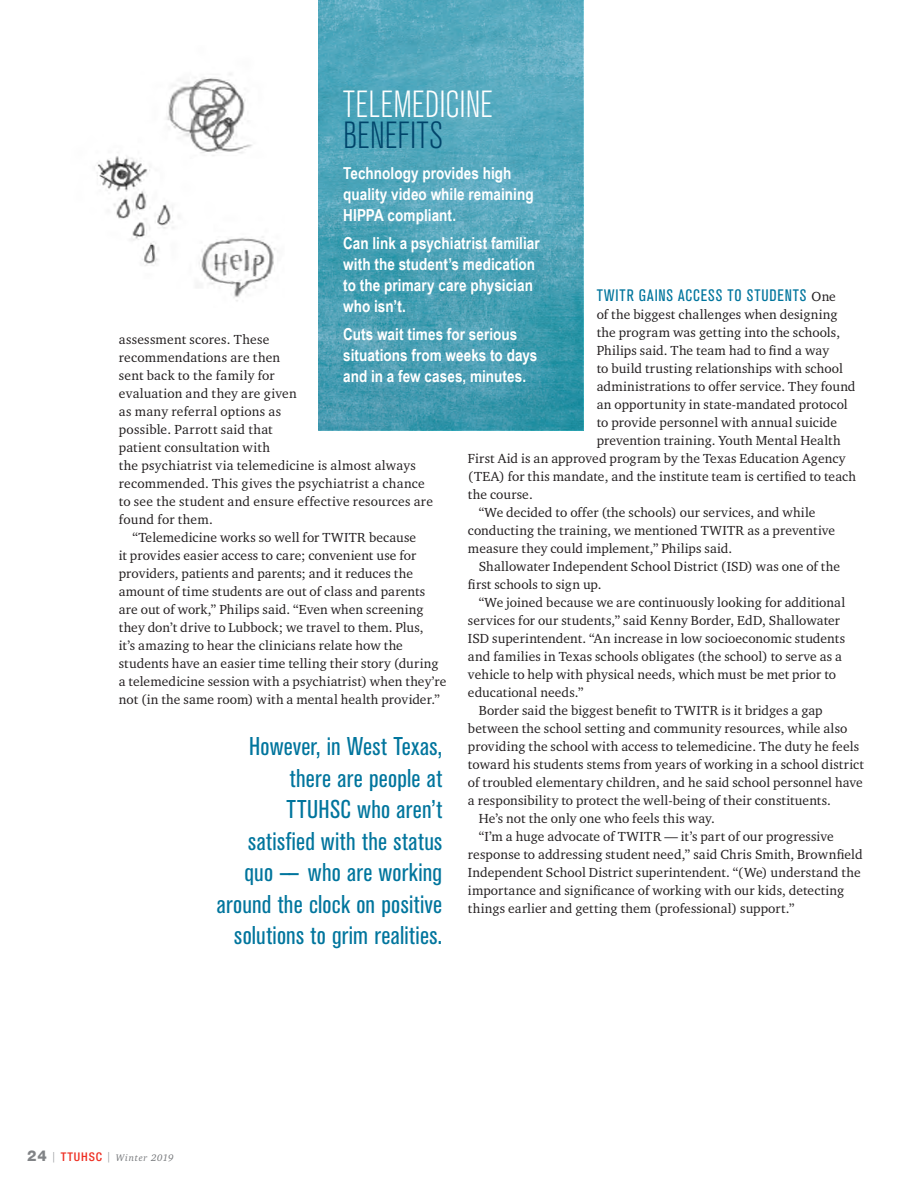
<style>
.page{position:relative;width:918px;height:1188px;background:#fff}
.page>*{position:absolute;margin:0;border:0;box-sizing:border-box;transform-origin:0 0}
.t1{font:300 condensed 37.5px "Akzidenz Grotesk BE";color:#fff}
.t2{font:300 condensed 37.5px "Akzidenz Grotesk BE";letter-spacing:.01em;color:#00446a}
.t3{font:condensed 25.5px/31.5px "Akzidenz Grotesk BE";letter-spacing:.015em;color:#00759d;text-align:right}
.t4{font:700 16.5px/21px "Arial Narrow";letter-spacing:.005em;color:#fff}
.t5{font:condensed 16.5px "Akzidenz Grotesk BE";letter-spacing:.055em;color:#00759d}
.t6{font:13.5px/18px "Charter ITC";letter-spacing:.01em;color:#231f20}
.t7{font:italic 9.75px "Charter ITC";letter-spacing:.07em;color:#76787b}
.s1{font-family:"Charter ITC";font-stretch:normal;font-size:13.5px;color:#231f20}
.s2{font-family:"Helvetica Neue LT Std";font-weight:800;font-style:normal;font-size:15px;color:#818386}
.s3{font-family:"Helvetica Neue LT Std";font-weight:500;font-style:normal;font-stretch:condensed;font-size:12px;color:#ee2e22}
</style>
<div class="page">
<img style="left:97px;top:159px;width:76px;height:107px">
<img style="left:115px;top:73px;width:137px;height:86px">
<img style="left:173px;top:227px;width:103px;height:74px">
<img style="left:319px;top:0;width:264px;height:430px">
<h1 class="t1" style="left:343px;top:84px;width:151px">TELEMEDICINE</h1>
<h1 class="t2" style="left:343px;top:115px;width:101px">BENEFITS</h1>
<p class="t4" style="left:343px;top:162px;width:192px">Technology provides high quality video while remaining<br>HIPPA compliant.</p>
<p class="t4" style="left:343px;top:232px;width:198px">Can link a psychiatrist familiar with the student’s medication to the primary care physician who isn’t.</p>
<p class="t4" style="left:343px;top:323px;width:196px">Cuts wait times for serious situations from weeks to days and in a few cases, minutes.</p>
<p class="t5" style="left:597px;top:286px;width:241px">TWITR GAINS ACCESS TO STUDENTS <span class="s1">One</span></p>
<p class="t6" style="left:597px;top:305px;width:242px">of the biggest challenges when designing</p>
<p class="t6" style="left:597px;top:323px;width:245px">the program was getting into the schools,</p>
<p class="t6" style="left:597px;top:341px;width:234px">Philips said. The team had to find a way</p>
<p class="t6" style="left:597px;top:359px;width:248px">to build trusting relationships with school</p>
<p class="t6" style="left:597px;top:377px;width:260px">administrations to offer service. They found</p>
<p class="t6" style="left:597px;top:395px;width:253px">an opportunity in state-mandated protocol</p>
<p class="t6" style="left:597px;top:413px;width:242px">to provide personnel with annual suicide</p>
<p class="t6" style="left:597px;top:431px;width:245px">prevention training. Youth Mental Health</p>
<p class="t6" style="left:468px;top:449px;width:379px">First Aid is an approved program by the Texas Education Agency</p>
<p class="t6" style="left:468px;top:467px;width:390px">(TEA) for this mandate, and the institute team is certified to teach</p>
<p class="t6" style="left:468px;top:485px;width:66px">the course.</p>
<p class="t6" style="left:479px;top:503px;width:338px">“We decided to offer (the schools) our services, and while</p>
<p class="t6" style="left:468px;top:521px;width:369px">conducting the training, we mentioned TWITR as a preventive</p>
<p class="t6" style="left:468px;top:539px;width:266px">measure they could implement,” Philips said.</p>
<p class="t6" style="left:479px;top:557px;width:363px">Shallowater Independent School District (ISD) was one of the</p>
<p class="t6" style="left:468px;top:575px;width:135px">first schools to sign up.</p>
<p class="t6" style="left:479px;top:593px;width:368px">“We joined because we are continuously looking for additional</p>
<p class="t6" style="left:468px;top:611px;width:374px">services for our students,” said Kenny Border, EdD, Shallowater</p>
<p class="t6" style="left:468px;top:629px;width:379px">ISD superintendent. “An increase in low socioeconomic students</p>
<p class="t6" style="left:468px;top:647px;width:376px">and families in Texas schools obligates (the school) to serve as a</p>
<p class="t6" style="left:468px;top:665px;width:370px">vehicle to help with physical needs, which must be met prior to</p>
<p class="t6" style="left:468px;top:683px;width:117px">educational needs.”</p>
<p class="t6" style="left:479px;top:701px;width:345px">Border said the biggest benefit to TWITR is it bridges a gap</p>
<p class="t6" style="left:468px;top:719px;width:381px">between the school setting and community resources, while also</p>
<p class="t6" style="left:468px;top:737px;width:393px">providing the school with access to telemedicine. The duty he feels</p>
<p class="t6" style="left:468px;top:755px;width:397px">toward his students stems from years of working in a school district</p>
<p class="t6" style="left:468px;top:773px;width:396px">of troubled elementary children, and he said school personnel have</p>
<p class="t6" style="left:468px;top:791px;width:364px">a responsibility to protect the well-being of their constituents.</p>
<p class="t6" style="left:479px;top:809px;width:238px">He’s not the only one who feels this way.</p>
<p class="t6" style="left:479px;top:827px;width:356px">“I’m a huge advocate of TWITR — it’s part of our progressive</p>
<p class="t6" style="left:468px;top:845px;width:396px">response to addressing student need,” said Chris Smith, Brownfield</p>
<p class="t6" style="left:468px;top:863px;width:394px">Independent School District superintendent. “(We) understand the</p>
<p class="t6" style="left:468px;top:881px;width:378px">importance and significance of working with our kids, detecting</p>
<p class="t6" style="left:468px;top:899px;width:328px">things earlier and getting them (professional) support.”</p>
<p class="t6" style="left:119px;top:330px;width:316px">assessment scores. These<br>recommendations are then<br>sent back to the family for<br>evaluation and they are given<br>as many referral options as<br>possible. Parrott said that<br>patient consultation with<br>the psychiatrist via telemedicine is almost always recommended. This gives the psychiatrist a chance to see the student and ensure effective resources are found for them.</p>
<p class="t6" style="left:119px;top:528px;width:329px;text-indent:14px">“Telemedicine works so well for TWITR because<br>it provides easier access to care; convenient use for providers, patients and parents; and it reduces the amount of time students are out of class and parents are out of work,” Philips said. “Even when screening they don’t drive to Lubbock; we travel to them. Plus,<br>it’s amazing to hear the clinicians relate how the students have an easier time telling their story (during a telemedicine session with a psychiatrist) when they’re not (in the same room) with a mental health provider.”</p>
<h2 class="t3" style="left:217px;top:731px;width:227px">However, in West Texas, there are people at<br>TTUHSC who aren’t satisfied with the status quo —— who are working around the clock on positive solutions to grim realities.</h2>
<p class="t7" style="left:27px;top:1152px;width:148px"><span class="s2">24</span> <sup>|</sup> <span class="s3">TTUHSC</span> <sup>|</sup> Winter 2019</p>
</div>
